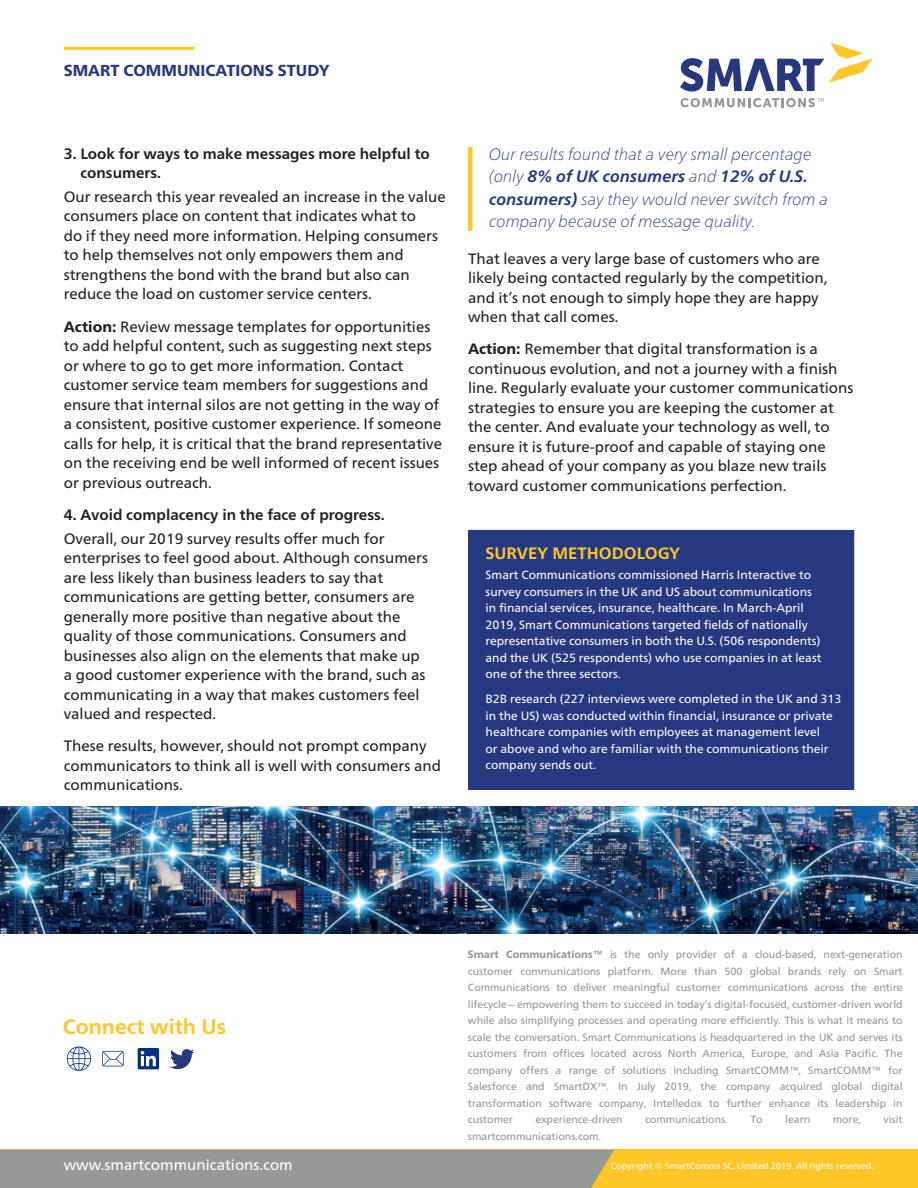
<style>
.page{position:relative;width:918px;height:1188px;background:#fff}
.page>*{position:absolute;margin:0;border:0;box-sizing:border-box;transform-origin:0 0}
.t1{font:700 21px "Frutiger Neue LT Pro";color:#fec627}
.t2{font:italic 100 16.5px/22.5px "Frutiger Neue LT Pro";color:#26387f}
.t3{font:700 16.5px "Frutiger Neue LT Pro";color:#fec627}
.t4{font:800 15.9px "Frutiger Neue LT Pro";color:#26387f}
.t5{font:15px/19.5px "Frutiger Neue LT Pro";color:#231f20}
.t6{font:700 15px/19.5px "Frutiger Neue LT Pro";color:#231f20}
.t7{font:15px "Frutiger Neue LT Pro";color:#fff}
.t8{font:12px/16.5px "Frutiger Neue LT Pro";color:#fff}
.t9{font:10.5px/16.5px "Frutiger Neue LT Pro";letter-spacing:-.005em;color:#939598;text-align:justify}
.t10{font:9px "Frutiger Neue LT Pro";color:#fff}
.s1{font-weight:800}
.s2{font-weight:700}
</style>
<div class="page">
<div style="left:0;top:1150px;width:918px;height:38px;background:#fec627"></div>
<div style="left:0;top:1150px;width:614px;height:38px;background:#979898"></div>
<hr style="left:64px;top:47px;width:130px;height:3px;background:#fec627">
<svg style="left:681px;top:98px;width:143px;height:9px"></svg>
<svg style="left:680px;top:43px;width:193px;height:49px"></svg>
<svg style="left:67px;top:1047px;width:24px;height:24px"></svg>
<svg style="left:102px;top:1051px;width:22px;height:15px"></svg>
<svg style="left:138px;top:1048px;width:21px;height:21px"></svg>
<hr style="left:468px;top:147px;width:4px;height:84px;background:#fec627">
<img style="left:0;top:807px;width:918px;height:127px">
<div style="left:468px;top:530px;width:386px;height:260px;background:#26387f"></div>
<svg style="left:170px;top:1049px;width:24px;height:20px"></svg>
<p class="t4" style="left:64px;top:61px;width:267px">SMART COMMUNICATIONS STUDY</p>
<p class="t6" style="left:80px;top:143px;width:351px;text-indent:-17px">3. Look for ways to make messages more helpful to consumers.</p>
<p class="t5" style="left:64px;top:187px;width:384px">Our research this year revealed an increase in the value consumers place on content that indicates what to<br>do if they need more information. Helping consumers to help themselves not only empowers them and strengthens the bond with the brand but also can reduce the load on customer service centers.</p>
<p class="t5" style="left:64px;top:316px;width:380px"><span class="s1">Action:</span> Review message templates for opportunities to add helpful content, such as suggesting next steps or where to go to get more information. Contact customer service team members for suggestions and ensure that internal silos are not getting in the way of a consistent, positive customer experience. If someone calls for help, it is critical that the brand representative on the receiving end be well informed of recent issues or previous outreach.</p>
<p class="t6" style="left:64px;top:505px;width:322px">4. Avoid complacency in the face of progress.</p>
<p class="t5" style="left:64px;top:528px;width:366px">Overall, our 2019 survey results offer much for enterprises to feel good about. Although consumers are less likely than business leaders to say that communications are getting better, consumers are generally more positive than negative about the quality of those communications. Consumers and businesses also align on the elements that make up a good customer experience with the brand, such as communicating in a way that makes customers feel valued and respected.</p>
<p class="t5" style="left:64px;top:736px;width:379px">These results, however, should not prompt company communicators to think all is well with consumers and communications.</p>
<p class="t2" style="left:489px;top:143px;width:340px">Our results found that a very small percentage (only <span class="s2">8% of UK consumers</span> and <span class="s2">12% of U.S. consumers)</span> say they would never switch from a company because of message quality.</p>
<p class="t5" style="left:468px;top:248px;width:361px">That leaves a very large base of customers who are likely being contacted regularly by the competition, and it’s not enough to simply hope they are happy when that call comes.</p>
<p class="t5" style="left:468px;top:339px;width:387px"><span class="s1">Action:</span> Remember that digital transformation is a continuous evolution, and not a journey with a finish line. Regularly evaluate your customer communications strategies to ensure you are keeping the customer at the center. And evaluate your technology as well, to ensure it is future-proof and capable of staying one step ahead of your company as you blaze new trails toward customer communications perfection.</p>
<p class="t3" style="left:486px;top:543px;width:196px">SURVEY METHODOLOGY</p>
<p class="t8" style="left:486px;top:567px;width:337px">Smart Communications commissioned Harris Interactive to survey consumers in the UK and US about communications in financial services, insurance, healthcare. In March-April 2019, Smart Communications targeted fields of nationally representative consumers in both the U.S. (506 respondents) and the UK (525 respondents) who use companies in at least one of the three sectors.</p>
<p class="t8" style="left:486px;top:691px;width:357px">B2B research (227 interviews were completed in the UK and 313 in the US) was conducted within financial, insurance or private healthcare companies with employees at management level<br>or above and who are familiar with the communications their company sends out.</p>
<p class="t1" style="left:63px;top:1014px;width:165px">Connect with Us</p>
<p class="t9" style="left:468px;top:946px;width:436px"><span class="s1">Smart Communications™</span> is the only provider of a cloud-based, next-generation customer communications platform. More than 500 global brands rely on Smart Communications to deliver meaningful customer communications across the entire lifecycle—empowering them to succeed in today’s digital-focused, customer-driven world while also simplifying processes and operating more efficiently. This is what it means to scale the conversation. Smart Communications is headquartered in the UK and serves its customers from offices located across North America, Europe, and Asia Pacific. The company offers a range of solutions including SmartCOMM™, SmartCOMM™ for Salesforce and SmartDX™. In July 2019, the company acquired global digital transformation software company, Intelledox to further enhance its leadership in customer</p>
<p class="t9" style="left:536px;top:1111px;width:89px">experience-driven</p>
<p class="t9" style="left:645px;top:1111px;width:84px">communications.</p>
<p class="t9" style="left:750px;top:1111px;width:14px">To</p>
<p class="t9" style="left:785px;top:1111px;width:26px">learn</p>
<p class="t9" style="left:833px;top:1111px;width:30px">more,</p>
<p class="t9" style="left:884px;top:1111px;width:21px">visit</p>
<p class="t9" style="left:468px;top:1128px;width:135px">smartcommunications.com.</p>
<p class="t7" style="left:64px;top:1155px;width:231px">www.smartcommunications.com</p>
<p class="t10" style="left:611px;top:1160px;width:264px">Copyright © SmartComms SC, Limited 2019. All rights reserved.</p>
</div>
